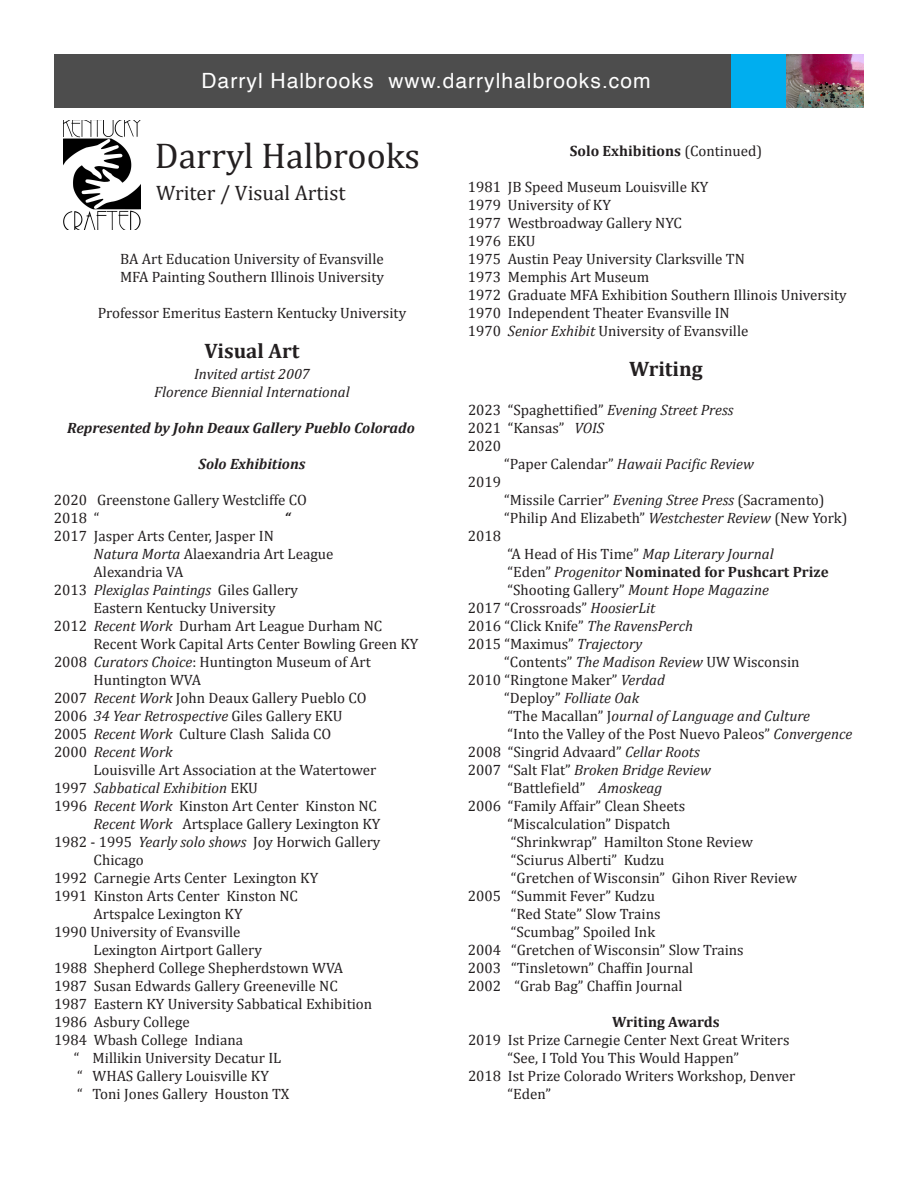
<style>
.page{position:relative;width:918px;height:1188px;background:#fff}
.page>*{position:absolute;margin:0;border:0;box-sizing:border-box;transform-origin:0 0}
.t1{font:36px "Cambria";color:#231f20}
.t2{font:21px "Helvetica";letter-spacing:.05em;color:#fff}
.t3{font:21px "Cambria";color:#231f20}
.t4{font:700 21px "Cambria";color:#231f20}
.t5{font:15px/18px "Cambria";color:#231f20}
.t6{font:italic 15px/18px "Cambria";color:#231f20;text-align:center}
.t7{font:700 15px "Cambria";color:#231f20}
.t8{font:italic 700 15px "Cambria";color:#231f20}
.s1{font-style:italic}
.s2{font-style:normal}
.s3{font-weight:400}
.s4{font-weight:400;font-style:italic}
</style>
<div class="page">
<div style="left:54px;top:54px;width:731px;height:54px;background:#4d4d4d"></div>
<img style="left:786px;top:54px;width:78px;height:54px">
<div style="left:731px;top:54px;width:54px;height:54px;background:#00aeef"></div>
<img style="left:64px;top:120px;width:76px;height:110px">
<h2 class="t2" style="left:201px;top:72px;width:451px">Darryl Halbrooks www.darrylhalbrooks.com</h2>
<h1 class="t1" style="left:155px;top:134px;width:267px">Darryl Halbrooks</h1>
<h2 class="t3" style="left:156px;top:180px;width:191px">Writer / Visual Artist</h2>
<p class="t5" style="left:120px;top:249px;width:265px">BA Art Education University of Evansville<br>MFA Painting Southern Illinois University</p>
<p class="t5" style="left:98px;top:303px;width:310px">Professor Emeritus Eastern Kentucky University</p>
<h2 class="t4" style="left:204px;top:338px;width:97px">Visual Art</h2>
<p class="t6" style="left:154px;top:364px;width:197px">Invited artist 2007<br>Florence Biennial International</p>
<p class="t8" style="left:67px;top:419px;width:349px">Represented by John Deaux Gallery Pueblo Colorado</p>
<p class="t8" style="left:199px;top:455px;width:108px">Solo Exhibitions</p>
<p class="t5" style="left:54px;top:490px;width:254px">2020 Greenstone Gallery Westcliffe CO<br>2018 “</p>
<p class="t8" style="left:285px;top:509px;width:7px">“</p>
<p class="t5" style="left:54px;top:526px;width:221px">2017 Jasper Arts Center, Jasper IN</p>
<p class="t5" style="left:94px;top:544px;width:241px"><span class="s1">Natura Morta</span> Alaexandria Art League</p>
<p class="t5" style="left:94px;top:562px;width:91px">Alexandria VA</p>
<p class="t6" style="left:54px;top:580px;width:246px"><span class="s2">2013</span> Plexiglas Paintings <span class="s2">Giles Gallery</span></p>
<p class="t5" style="left:94px;top:598px;width:184px">Eastern Kentucky University</p>
<p class="t5" style="left:54px;top:616px;width:330px">2012 <span class="s1">Recent Work</span> Durham Art League Durham NC</p>
<p class="t5" style="left:94px;top:634px;width:326px">Recent Work Capital Arts Center Bowling Green KY</p>
<p class="t5" style="left:54px;top:652px;width:318px">2008 <span class="s1">Curators Choice</span>: Huntington Museum of Art</p>
<p class="t5" style="left:94px;top:670px;width:109px">Huntington WVA</p>
<p class="t5" style="left:54px;top:688px;width:314px">2007 <span class="s1">Recent Work</span> John Deaux Gallery Pueblo CO</p>
<p class="t5" style="left:54px;top:706px;width:290px">2006 <span class="s1">34 Year Retrospective</span> Giles Gallery EKU</p>
<p class="t5" style="left:54px;top:724px;width:279px">2005 <span class="s1">Recent Work</span> Culture Clash Salida CO</p>
<p class="t6" style="left:54px;top:742px;width:120px"><span class="s2">2000</span> Recent Work</p>
<p class="t5" style="left:94px;top:760px;width:284px">Louisville Art Association at the Watertower</p>
<p class="t6" style="left:54px;top:778px;width:205px"><span class="s2">1997</span> Sabbatical Exhibition <span class="s2">EKU</span></p>
<p class="t5" style="left:54px;top:796px;width:325px">1996 <span class="s1">Recent Work</span> Kinston Art Center Kinston NC</p>
<p class="t5" style="left:94px;top:814px;width:288px"><span class="s1">Recent Work</span> Artsplace Gallery Lexington KY</p>
<p class="t5" style="left:54px;top:832px;width:328px">1982 - 1995 <span class="s1">Yearly solo shows</span> Joy Horwich Gallery</p>
<p class="t5" style="left:94px;top:850px;width:52px">Chicago</p>
<p class="t5" style="left:54px;top:868px;width:266px">1992 Carnegie Arts Center Lexington KY</p>
<p class="t5" style="left:54px;top:886px;width:246px">1991 Kinston Arts Center Kinston NC</p>
<p class="t5" style="left:94px;top:904px;width:150px">Artspalce Lexington KY</p>
<p class="t5" style="left:54px;top:922px;width:188px">1990 University of Evansville</p>
<p class="t5" style="left:94px;top:940px;width:170px">Lexington Airtport Gallery</p>
<p class="t5" style="left:54px;top:958px;width:291px">1988 Shepherd College Shepherdstown WVA</p>
<p class="t5" style="left:54px;top:976px;width:285px">1987 Susan Edwards Gallery Greeneville NC</p>
<p class="t5" style="left:54px;top:994px;width:320px">1987 Eastern KY University Sabbatical Exhibition</p>
<p class="t5" style="left:54px;top:1012px;width:137px">1986 Asbury College</p>
<p class="t5" style="left:54px;top:1030px;width:191px">1984 Wbash College Indiana</p>
<p class="t5" style="left:74px;top:1048px;width:209px">“ Millikin University Decatur IL</p>
<p class="t5" style="left:77px;top:1066px;width:193px">“ WHAS Gallery Louisville KY</p>
<p class="t5" style="left:77px;top:1084px;width:214px">“ Toni Jones Gallery Houston TX</p>
<p class="t7" style="left:570px;top:141px;width:194px">Solo Exhibitions <span class="s3">(Continued)</span></p>
<p class="t5" style="left:468px;top:177px;width:380px">1981 JB Speed Museum Louisville KY<br>1979 University of KY<br>1977 Westbroadway Gallery NYC<br>1976 EKU<br>1975 Austin Peay University Clarksville TN<br>1973 Memphis Art Museum<br>1972 Graduate MFA Exhibition Southern Illinois University 1970 Independent Theater Evansville IN<br>1970 <span class="s1">Senior Exhibit</span> University of Evansville</p>
<h2 class="t4" style="left:629px;top:356px;width:75px">Writing</h2>
<p class="t5" style="left:468px;top:400px;width:267px">2023 “Spaghettified” <span class="s1">Evening Street Press<br></span>2021 “Kansas” <span class="s1">VOIS<br></span>2020</p>
<p class="t6" style="left:504px;top:454px;width:251px"><span class="s2">“Paper Calendar”</span> Hawaii Pacific Review</p>
<p class="t5" style="left:468px;top:472px;width:35px">2019</p>
<p class="t5" style="left:504px;top:490px;width:345px">“Missile Carrier” <span class="s1">Evening Stree Press</span> (Sacramento) “Philip And Elizabeth” <span class="s1">Westchester Review</span> (New York)</p>
<p class="t5" style="left:468px;top:526px;width:35px">2018</p>
<p class="t6" style="left:508px;top:544px;width:268px"><span class="s2">“A Head of His Time”</span> Map Literary Journal</p>
<p class="t7" style="left:508px;top:563px;width:323px"><span class="s3">“Eden”</span> <span class="s4">Progenitor</span> Nominated for Pushcart Prize</p>
<p class="t5" style="left:508px;top:580px;width:263px">“Shooting Gallery” <span class="s1">Mount Hope Magazine</span></p>
<p class="t5" style="left:468px;top:598px;width:189px">2017 “Crossroads” <span class="s1">HoosierLit</span></p>
<p class="t5" style="left:468px;top:616px;width:227px">2016 “Click Knife” <span class="s1">The RavensPerch</span></p>
<p class="t5" style="left:468px;top:634px;width:176px">2015 “Maximus” <span class="s1">Trajectory</span></p>
<p class="t5" style="left:504px;top:652px;width:297px">“Contents” <span class="s1">The Madison Review</span> UW Wisconsin</p>
<p class="t5" style="left:468px;top:670px;width:199px">2010 “Ringtone Maker” <span class="s1">Verdad</span></p>
<p class="t6" style="left:504px;top:688px;width:136px"><span class="s2">“Deploy”</span> Folliate Oak</p>
<p class="t6" style="left:508px;top:706px;width:304px"><span class="s2">“The Macallan” J</span>ournal of Language and Culture</p>
<p class="t5" style="left:508px;top:724px;width:346px">“Into the Valley of the Post Nuevo Paleos” <span class="s1">Convergence</span></p>
<p class="t5" style="left:468px;top:742px;width:233px">2008 “Singrid Advaard” <span class="s1">Cellar Roots</span></p>
<p class="t6" style="left:468px;top:760px;width:245px"><span class="s2">2007 “Salt Flat”</span> Broken Bridge Review</p>
<p class="t5" style="left:508px;top:778px;width:156px">“Battlefield” <span class="s1">Amoskeag</span></p>
<p class="t5" style="left:468px;top:796px;width:219px">2006 “Family Affair” Clean Sheets</p>
<p class="t5" style="left:508px;top:814px;width:164px">“Miscalculation” Dispatch</p>
<p class="t5" style="left:511px;top:832px;width:244px">“Shrinkwrap” Hamilton Stone Review</p>
<p class="t5" style="left:511px;top:850px;width:155px">“Sciurus Alberti” Kudzu</p>
<p class="t5" style="left:511px;top:868px;width:288px">“Gretchen of Wisconsin” Gihon River Review</p>
<p class="t5" style="left:468px;top:886px;width:189px">2005 “Summit Fever” Kudzu</p>
<p class="t5" style="left:511px;top:904px;width:151px">“Red State” Slow Trains</p>
<p class="t5" style="left:511px;top:922px;width:146px">“Scumbag” Spoiled Ink</p>
<p class="t5" style="left:468px;top:940px;width:277px">2004 “Gretchen of Wisconsin” Slow Trains</p>
<p class="t5" style="left:468px;top:958px;width:227px">2003 “Tinsletown” Chaffin Journal</p>
<p class="t5" style="left:468px;top:976px;width:216px">2002 “Grab Bag” Chaffin Journal</p>
<p class="t7" style="left:612px;top:1013px;width:109px">Writing Awards</p>
<p class="t5" style="left:468px;top:1030px;width:323px">2019 Ist Prize Carnegie Center Next Great Writers</p>
<p class="t5" style="left:508px;top:1048px;width:233px">“See, I Told You This Would Happen”</p>
<p class="t5" style="left:468px;top:1066px;width:329px">2018 Ist Prize Colorado Writers Workshop, Denver</p>
<p class="t5" style="left:508px;top:1084px;width:45px">“Eden”</p>
</div>
